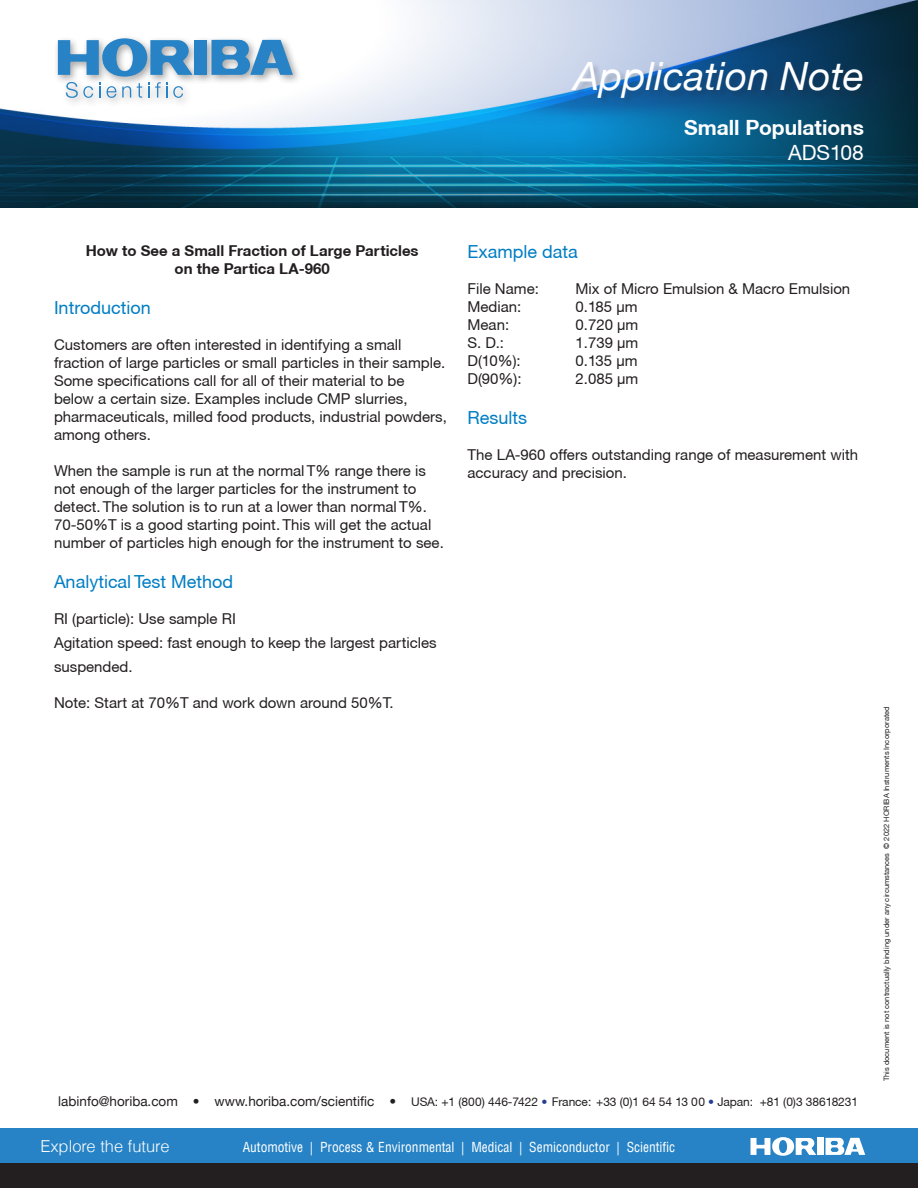
<style>
.page{position:relative;width:918px;height:1188px;background:#fff}
.page>*{position:absolute;margin:0;border:0;box-sizing:border-box;transform-origin:0 0}
.t1{font:italic 39px "Helvetica Neue LT";color:#fff}
.t2{font:italic 100 36px "Helvetica Neue LT";color:#fff;scale:1.25 1}
.t3{font:700 21px "Helvetica Neue CE";color:#fff}
.t4{font:21px "Helvetica Neue CE";color:#fff}
.t5{font:18px "Helvetica Neue CE";color:#007dc3}
.t6{font:300 16.5px "Helvetica LT";color:#fff}
.t7{font:15px/18px "Helvetica Neue CE";color:#231f20}
.t8{font:700 15px "Helvetica Neue CE";color:#231f20}
.t9{font:condensed 13.5px "Helvetica LT";color:#fff}
.t10{font:12px "Helvetica Neue CE";letter-spacing:-.005em;color:#231f20}
.t11{font:7.5px "Helvetica Neue CE";color:#231f20}
.s1{font-family:"Helvetica Neue LT";font-size:13.5px}
.s2{font-weight:700;color:#253f8e}
</style>
<div class="page">
<div style="left:0;top:1128px;width:918px;height:35px;background:#2783c5"></div>
<div style="left:0;top:1163px;width:918px;height:25px;background:#231f20"></div>
<img style="left:751px;top:1138px;width:19px;height:17px">
<img style="left:796px;top:1138px;width:27px;height:17px">
<img style="left:772px;top:1137px;width:22px;height:19px">
<img style="left:826px;top:1138px;width:39px;height:17px">
<img style="left:0;top:0;width:918px;height:207px">
<div style="left:54px;top:34px;width:248px;height:74px;background:#231f20;opacity:.4"></div>
<div style="left:195px;top:40px;width:12px;height:35px;background:#2783c5"></div>
<svg style="left:211px;top:40px;width:82px;height:35px"></svg>
<svg style="left:58px;top:38px;width:135px;height:60px"></svg>
<div style="left:572px;top:62px;width:299px;height:44px;background:#231f20;opacity:.2"></div>
<p class="t1" style="left:574px;top:52px;width:292px">Application Note</p>
<p class="t2" style="left:556px;top:72px;width:248px">Application Note</p>
<p class="t3" style="left:684px;top:114px;width:181px">Small Populations</p>
<p class="t4" style="left:788px;top:140px;width:77px">ADS108</p>
<p class="t8" style="left:86px;top:242px;width:334px">How to See a Small Fraction of Large Particles</p>
<p class="t8" style="left:175px;top:260px;width:157px">on the Partica LA-960</p>
<p class="t5" style="left:54px;top:297px;width:98px">Introduction</p>
<p class="t7" style="left:54px;top:336px;width:394px">Customers are often interested in identifying a small fraction of large particles or small particles in their sample.<br>Some specifications call for all of their material to be below a certain size. Examples include CMP slurries, pharmaceuticals, milled food products, industrial powders, among others.</p>
<p class="t7" style="left:54px;top:462px;width:391px">When the sample is run at the normal T% range there is not enough of the larger particles for the instrument to detect. The solution is to run at a lower than normal T%.<br>70-50%T is a good starting point. This will get the actual number of particles high enough for the instrument to see.</p>
<p class="t5" style="left:54px;top:570px;width:181px">Analytical Test Method</p>
<p class="t7" style="left:54px;top:609px;width:183px">RI (particle): Use sample RI</p>
<p class="t7" style="left:54px;top:630px;width:384px;line-height:24px">Agitation speed: fast enough to keep the largest particles suspended.</p>
<p class="t7" style="left:54px;top:693px;width:341px">Note: Start at 70%T and work down around 50%T.</p>
<p class="t5" style="left:468px;top:241px;width:112px">Example data</p>
<p class="t7" style="left:468px;top:280px;width:73px">File Name:</p>
<p class="t7" style="left:576px;top:280px;width:276px">Mix of Micro Emulsion &amp; Macro Emulsion</p>
<p class="t7" style="left:468px;top:298px;width:55px">Median:</p>
<p class="t7" style="left:576px;top:298px;width:63px">0.185 µm</p>
<p class="t7" style="left:468px;top:316px;width:43px">Mean:</p>
<p class="t7" style="left:576px;top:316px;width:64px">0.720 µm</p>
<p class="t7" style="left:468px;top:334px;width:38px">S. D.:</p>
<p class="t7" style="left:576px;top:334px;width:64px">1.739 µm</p>
<p class="t7" style="left:468px;top:352px;width:55px">D(10%):</p>
<p class="t7" style="left:576px;top:352px;width:63px">0.135 µm</p>
<p class="t7" style="left:468px;top:370px;width:56px">D(90%):</p>
<p class="t7" style="left:576px;top:370px;width:64px">2.085 µm</p>
<p class="t5" style="left:468px;top:407px;width:61px">Results</p>
<p class="t7" style="left:468px;top:446px;width:392px">The LA-960 offers outstanding range of measurement with accuracy and precision.</p>
<p class="t10" style="left:58px;top:1095px;width:801px"><span class="s1">labinfo@horiba.com • www.horiba.com/scientific •</span> USA: +1 (800) 446-7422 <span class="s2">•</span> France: +33 (0)1 64 54 13 00 <span class="s2">•</span> Japan: +81 (0)3 38618231</p>
<p class="t6" style="left:40px;top:1136px;width:131px">Explore the future</p>
<p class="t9" style="left:243px;top:1138px;width:434px">Automotive | Process &amp; Environmental | Medical | Semiconductor | Scientific</p>
<p class="t11" style="left:882px;top:1081px;width:376px;rotate:-90deg">This document is not contractually binding under any circumstances © 2022 HORIBA Instruments Incorporated</p>
</div>
